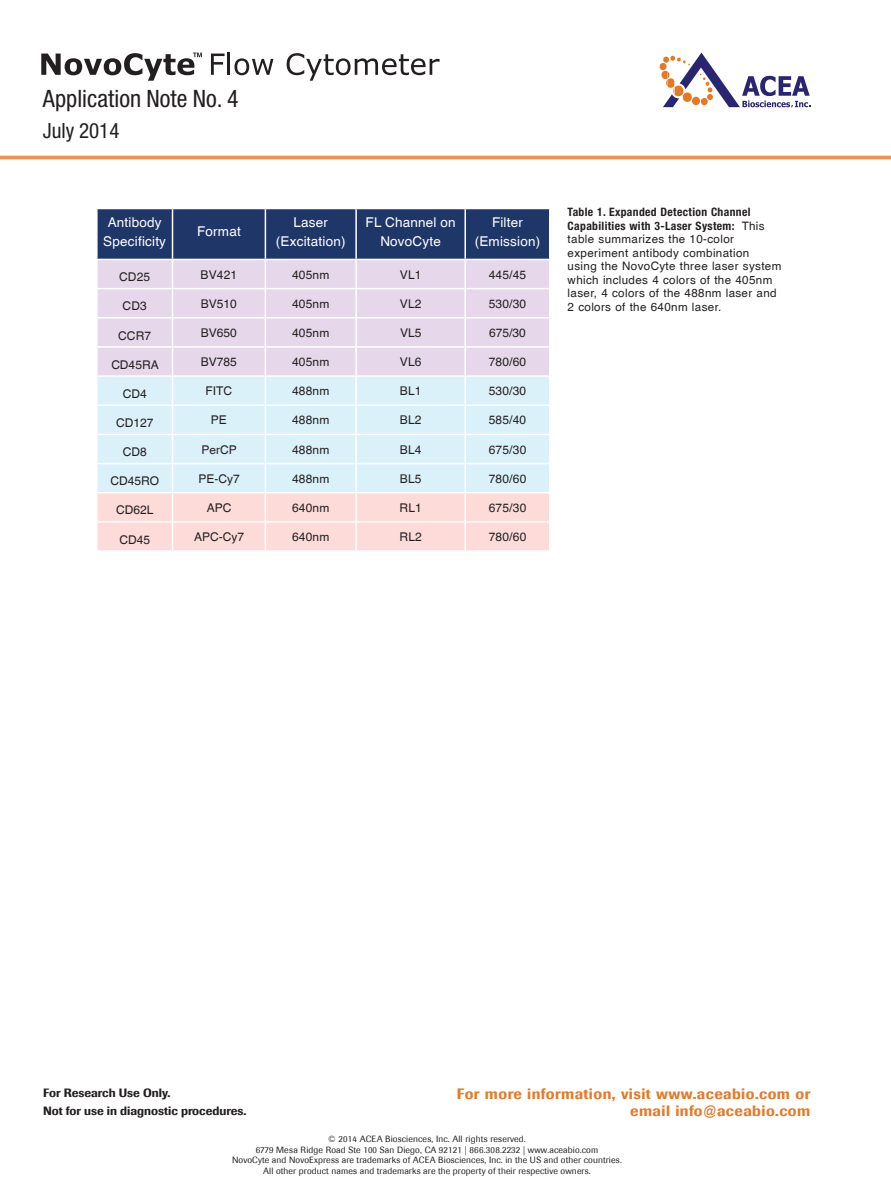
<style>
.page{position:relative;width:891px;height:1188px;background:#fff}
.page>*{position:absolute;margin:0;border:0;box-sizing:border-box;transform-origin:0 0}
.t1{font:condensed 24px "Helvetica Neue LT Std";color:#231f20}
.t2{font:condensed 21px "Helvetica Neue LT Std";color:#231f20}
.t3{font:500 15px/17px "Imago";letter-spacing:.03em;color:#e77926;text-align:right}
.t4{font:13.5px/19.2px "Helvetica";letter-spacing:.015em;color:#fff;text-align:center}
.t5{font:12px "Helvetica";letter-spacing:.015em;color:#231f20}
.t6{font:500 12px/17.4px "Imago";color:#231f20}
.t7{font:11.7px/13.5px "Helvetica";letter-spacing:.03em;color:#231f20}
.t8{font:700 condensed 11.7px/13.5px "Helvetica Neue LT Std";letter-spacing:.03em;color:#231f20}
.t9{font:9px/10.5px "Imago";letter-spacing:.015em;color:#231f20;text-align:center}
.s1{font-family:"Helvetica";font-weight:400;font-stretch:normal}
</style>
<div class="page">
<svg style="left:660px;top:53px;width:150px;height:54px"></svg>
<hr style="left:0;top:156px;width:891px;height:3px;background:#ed9550">
<svg style="left:41px;top:53px;width:161px;height:28px"></svg>
<svg style="left:211px;top:54px;width:14px;height:21px"></svg>
<hr style="left:228px;top:53px;width:2px;height:22px;background:#231f20">
<svg style="left:234px;top:58px;width:39px;height:17px"></svg>
<svg style="left:287px;top:53px;width:153px;height:28px"></svg>
<svg style="left:97px;top:209px;width:453px;height:341px;background:#cacbda"></svg>
<hr style="left:356px;top:521px;width:109px;height:2px;background:#fff">
<hr style="left:355px;top:523px;width:2px;height:27px;background:#fff">
<hr style="left:465px;top:521px;width:86px;height:2px;background:#fff">
<hr style="left:464px;top:523px;width:2px;height:27px;background:#fff">
<hr style="left:549px;top:523px;width:2px;height:27px;background:#fff">
<h1 class="t1" style="left:43px;top:85px;width:197px">Application Note No. 4</h1>
<h2 class="t2" style="left:43px;top:118px;width:78px">July 2014</h2>
<h3 class="t4" style="left:103px;top:212px;width:64px">Antibody<br>Specificity</h3>
<h3 class="t4" style="left:197px;top:222px;width:45px">Format</h3>
<h3 class="t4" style="left:276px;top:212px;width:71px">Laser (Excitation)</h3>
<h3 class="t4" style="left:366px;top:212px;width:92px">FL Channel on<br>NovoCyte</h3>
<h3 class="t4" style="left:475px;top:212px;width:67px">Filter (Emission)</h3>
<h3 class="t5" style="left:119px;top:269px;width:33px">CD25</h3>
<h3 class="t5" style="left:201px;top:267px;width:38px">BV421</h3>
<h3 class="t5" style="left:292px;top:267px;width:39px">405nm</h3>
<h3 class="t5" style="left:400px;top:267px;width:23px">VL1</h3>
<h3 class="t5" style="left:489px;top:267px;width:39px">445/45</h3>
<h3 class="t5" style="left:122px;top:299px;width:26px">CD3</h3>
<h3 class="t5" style="left:201px;top:296px;width:38px">BV510</h3>
<h3 class="t5" style="left:292px;top:296px;width:39px">405nm</h3>
<h3 class="t5" style="left:400px;top:296px;width:23px">VL2</h3>
<h3 class="t5" style="left:489px;top:296px;width:39px">530/30</h3>
<h3 class="t5" style="left:118px;top:328px;width:35px">CCR7</h3>
<h3 class="t5" style="left:201px;top:325px;width:38px">BV650</h3>
<h3 class="t5" style="left:292px;top:325px;width:39px">405nm</h3>
<h3 class="t5" style="left:400px;top:325px;width:23px">VL5</h3>
<h3 class="t5" style="left:489px;top:325px;width:38px">675/30</h3>
<h3 class="t5" style="left:111px;top:357px;width:49px">CD45RA</h3>
<h3 class="t5" style="left:201px;top:354px;width:38px">BV785</h3>
<h3 class="t5" style="left:292px;top:354px;width:39px">405nm</h3>
<h3 class="t5" style="left:400px;top:354px;width:23px">VL6</h3>
<h3 class="t5" style="left:489px;top:354px;width:39px">780/60</h3>
<h3 class="t5" style="left:123px;top:386px;width:25px">CD4</h3>
<h3 class="t5" style="left:206px;top:383px;width:28px">FITC</h3>
<h3 class="t5" style="left:292px;top:383px;width:39px">488nm</h3>
<h3 class="t5" style="left:400px;top:383px;width:23px">BL1</h3>
<h3 class="t5" style="left:489px;top:383px;width:39px">530/30</h3>
<h3 class="t5" style="left:116px;top:415px;width:39px">CD127</h3>
<h3 class="t5" style="left:211px;top:413px;width:18px">PE</h3>
<h3 class="t5" style="left:292px;top:413px;width:39px">488nm</h3>
<h3 class="t5" style="left:400px;top:413px;width:23px">BL2</h3>
<h3 class="t5" style="left:489px;top:413px;width:39px">585/40</h3>
<h3 class="t5" style="left:123px;top:444px;width:25px">CD8</h3>
<h3 class="t5" style="left:201px;top:442px;width:37px">PerCP</h3>
<h3 class="t5" style="left:292px;top:442px;width:39px">488nm</h3>
<h3 class="t5" style="left:400px;top:442px;width:23px">BL4</h3>
<h3 class="t5" style="left:489px;top:442px;width:39px">675/30</h3>
<h3 class="t5" style="left:110px;top:474px;width:50px">CD45RO</h3>
<h3 class="t5" style="left:198px;top:471px;width:43px">PE-Cy7</h3>
<h3 class="t5" style="left:292px;top:471px;width:39px">488nm</h3>
<h3 class="t5" style="left:400px;top:471px;width:23px">BL5</h3>
<h3 class="t5" style="left:489px;top:471px;width:39px">780/60</h3>
<h3 class="t5" style="left:116px;top:503px;width:39px">CD62L</h3>
<h3 class="t5" style="left:207px;top:500px;width:26px">APC</h3>
<h3 class="t5" style="left:292px;top:500px;width:39px">640nm</h3>
<h3 class="t5" style="left:400px;top:500px;width:24px">RL1</h3>
<h3 class="t5" style="left:489px;top:500px;width:39px">675/30</h3>
<h3 class="t5" style="left:119px;top:532px;width:32px">CD45</h3>
<h3 class="t5" style="left:194px;top:529px;width:52px">APC-Cy7</h3>
<h3 class="t5" style="left:292px;top:529px;width:39px">640nm</h3>
<h3 class="t5" style="left:400px;top:529px;width:24px">RL2</h3>
<h3 class="t5" style="left:489px;top:529px;width:39px">780/60</h3>
<p class="t8" style="left:568px;top:205px;width:199px">Table 1. Expanded Detection Channel<br>Capabilities with 3-Laser System: <span class="s1">This</span></p>
<p class="t7" style="left:568px;top:232px;width:215px">table summarizes the 10-color experiment antibody combination<br>using the NovoCyte three laser system which includes 4 colors of the 405nm laser, 4 colors of the 488nm laser and 2 colors of the 640nm laser.</p>
<h3 class="t3" style="left:457px;top:1085px;width:355px">For more information, visit www.aceabio.com or email info@aceabio.com</h3>
<h3 class="t6" style="left:43px;top:1084px;width:205px">For Research Use Only.<br>Not for use in diagnostic procedures.</h3>
<p class="t9" style="left:232px;top:1134px;width:391px">© 2014 ACEA Biosciences, Inc. All rights reserved.<br>6779 Mesa Ridge Road Ste 100 San Diego, CA 92121 | 866.308.2232 | www.aceabio.com<br>NovoCyte and NovoExpress are trademarks of ACEA Biosciences, Inc. in the US and other countries.<br>All other product names and trademarks are the property of their respective owners.</p>
</div>
